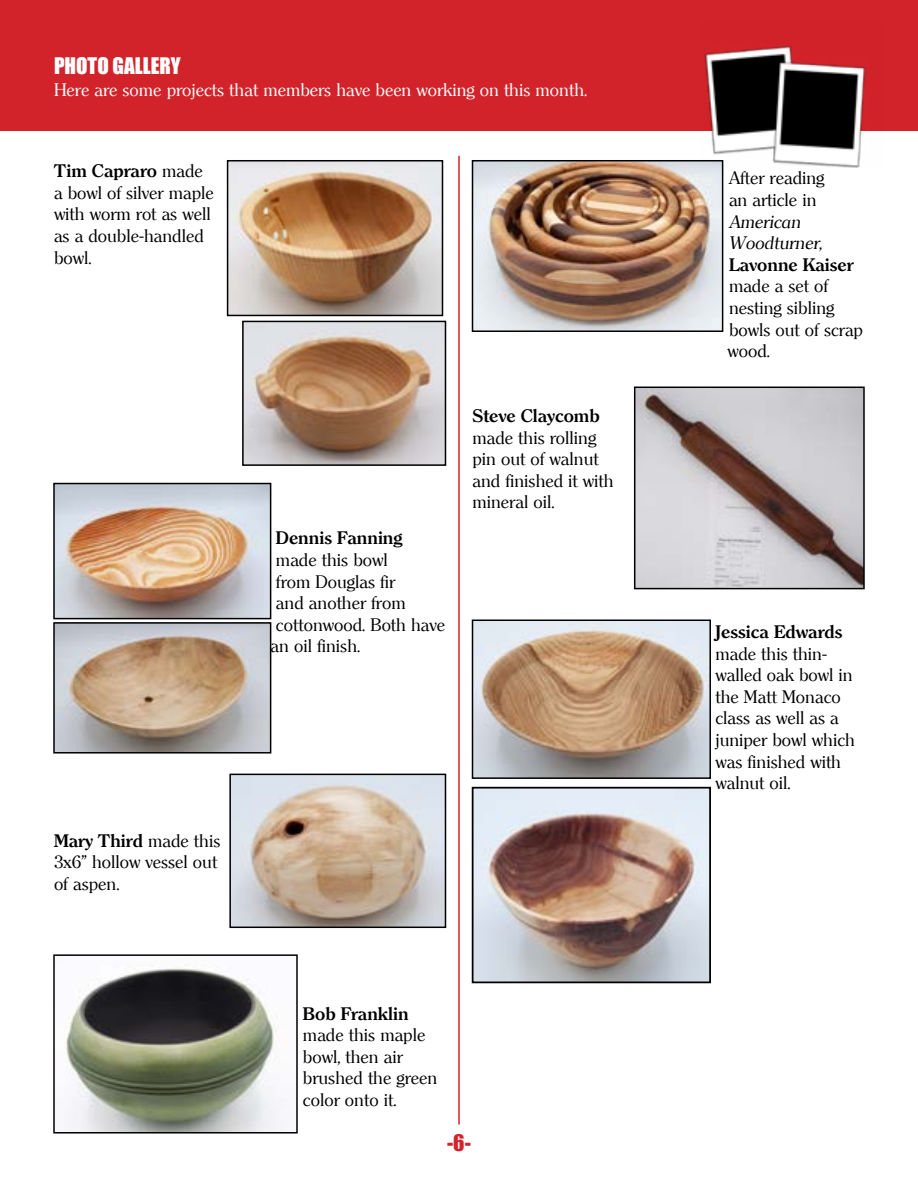
<style>
.page{position:relative;width:918px;height:1188px;background:#fff}
.page>*{position:absolute;margin:0;border:0;box-sizing:border-box;transform-origin:0 0}
.t1{font:21px "Impact";color:#fff}
.t2{font:21px "Impact";color:#d2232a}
.t3{font:18px/21.6px "Clearly Roman";color:#000}
.t4{font:18px "Clearly Roman";color:#fff}
.t5{font:700 18px "Clearly Roman";color:#000}
.t6{font:italic 18px/21.6px "Clearly Roman";color:#000}
.s1{font-weight:700}
.s2{font-style:normal}
.s3{font-weight:700;font-style:normal}
</style>
<div class="page">
<div style="left:0;top:0;width:918px;height:131px;background:#d2232a"></div>
<img style="left:704px;top:46px;width:162px;height:122px">
<hr style="left:458px;top:156px;width:2px;height:969px;background:#d2232a">
<img style="left:230px;top:163px;width:210px;height:150px">
<div style="left:227px;top:160px;width:216px;height:156px;border:2px solid #000"></div>
<img style="left:245px;top:324px;width:198px;height:139px">
<div style="left:242px;top:321px;width:204px;height:145px;border:2px solid #000"></div>
<img style="left:56px;top:486px;width:212px;height:130px">
<div style="left:53px;top:483px;width:218px;height:136px;border:2px solid #000"></div>
<img style="left:56px;top:625px;width:212px;height:126px">
<div style="left:53px;top:622px;width:218px;height:132px;border:2px solid #000"></div>
<img style="left:232px;top:777px;width:211px;height:148px">
<div style="left:229px;top:774px;width:217px;height:154px;border:2px solid #000"></div>
<img style="left:475px;top:163px;width:245px;height:166px">
<div style="left:472px;top:160px;width:251px;height:172px;border:2px solid #000"></div>
<img style="left:637px;top:390px;width:225px;height:196px">
<div style="left:634px;top:387px;width:231px;height:202px;border:2px solid #000"></div>
<img style="left:475px;top:623px;width:233px;height:153px">
<div style="left:472px;top:620px;width:239px;height:159px;border:2px solid #000"></div>
<img style="left:475px;top:790px;width:233px;height:190px">
<div style="left:472px;top:787px;width:239px;height:196px;border:2px solid #000"></div>
<img style="left:65px;top:967px;width:218px;height:164px">
<div style="left:53px;top:954px;width:245px;height:180px;border:2px solid #000"></div>
<p class="t1" style="left:54px;top:50px;width:128px">PHOTO GALLERY</p>
<p class="t4" style="left:54px;top:80px;width:535px">Here are some projects that members have been working on this month.</p>
<p class="t3" style="left:54px;top:161px;width:161px"><span class="s1">Tim Capraro</span> made a bowl of silver maple with worm rot as well as a double-handled bowl.</p>
<p class="t5" style="left:276px;top:528px;width:128px">Dennis Fanning</p>
<p class="t3" style="left:271px;top:549px;width:176px">made this bowl<br>from Douglas fir<br>and another from cottonwood. Both have an oil finish.</p>
<p class="t5" style="left:472px;top:405px;width:129px">Steve Claycomb</p>
<p class="t3" style="left:472px;top:427px;width:143px">made this rolling pin out of walnut and finished it with mineral oil.</p>
<p class="t3" style="left:54px;top:830px;width:168px"><span class="s1">Mary Third</span> made this<br>3x6” hollow vessel out of aspen.</p>
<p class="t5" style="left:303px;top:1003px;width:107px">Bob Franklin</p>
<p class="t3" style="left:303px;top:1025px;width:136px">made this maple bowl, then air brushed the green color onto it.</p>
<p class="t2" style="left:447px;top:1127px;width:25px">-6-</p>
<p class="t3" style="left:729px;top:168px;width:97px">After reading an article in</p>
<p class="t6" style="left:729px;top:211px;width:126px">American<br>Woodturner<span class="s2">,<br></span><span class="s3">Lavonne Kaiser</span></p>
<p class="t3" style="left:728px;top:276px;width:137px">made a set of nesting sibling bowls out of scrap wood.</p>
<p class="t5" style="left:716px;top:621px;width:129px">Jessica Edwards</p>
<p class="t3" style="left:716px;top:643px;width:141px">made this thin&shy;walled oak bowl in the Matt Monaco class as well as a juniper bowl which was finished with walnut oil.</p>
</div>
